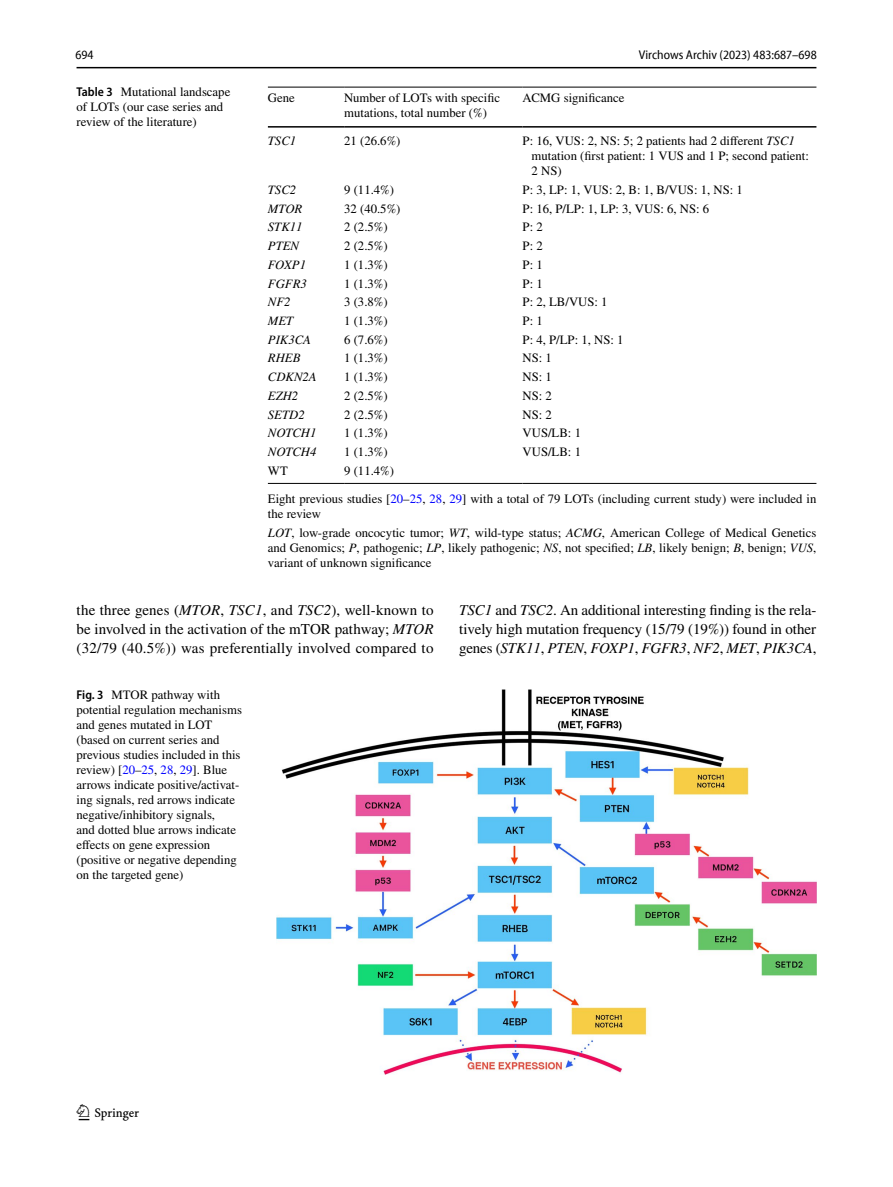
<style>
.page{position:relative;width:893px;height:1187px;background:#fff}
.page>*{position:absolute;margin:0;border:0;box-sizing:border-box;transform-origin:0 0}
.t1{font:22.5px "Springnew Regular 2";color:#000}
.t2{font:15px/18.8px "STIX";color:#000;text-align:justify}
.t3{font:12.75px/15px "STIX";color:#000}
.t4{font:italic 12.75px "STIX";color:#000}
.t5{font:semi-condensed 12.75px "Myriad Pro Unic";color:#000}
.s1{font-family:"Myriad Pro";font-weight:600;font-stretch:semi-condensed}
.s2{font-style:italic}
.s3{color:#00f}
</style>
<div class="page">
<hr style="left:77px;top:67px;width:739px;height:1px;background:#000">
<hr style="left:268px;top:87px;width:76px;height:1px;background:#000">
<hr style="left:268px;top:126px;width:76px;height:2px;background:#000">
<hr style="left:344px;top:87px;width:179px;height:1px;background:#000">
<hr style="left:344px;top:126px;width:179px;height:2px;background:#000">
<hr style="left:523px;top:87px;width:293px;height:1px;background:#000">
<hr style="left:523px;top:126px;width:293px;height:2px;background:#000">
<hr style="left:268px;top:483px;width:76px;height:1px;background:#000">
<hr style="left:344px;top:483px;width:179px;height:1px;background:#000">
<hr style="left:523px;top:483px;width:293px;height:1px;background:#000">
<img style="left:276px;top:689px;width:540px;height:384px">
<p class="t5" style="left:75px;top:50px;width:20px">694</p>
<p class="t5" style="left:639px;top:50px;width:179px">Virchows Archiv (2023) 483:687–698</p>
<p class="t3" style="left:77px;top:85px;width:155px"><span class="s1">Table 3</span> Mutational landscape of LOTs (our case series and review of the literature)</p>
<p class="t3" style="left:268px;top:91px;width:28px">Gene</p>
<p class="t3" style="left:344px;top:91px;width:157px">Number of LOTs with specific mutations, total number (%)</p>
<p class="t3" style="left:523px;top:91px;width:104px">ACMG significance</p>
<p class="t4" style="left:268px;top:132px;width:30px">TSC1</p>
<p class="t3" style="left:344px;top:134px;width:58px">21 (26.6%)</p>
<p class="t3" style="left:532px;top:134px;width:279px;text-indent:-9px">P: 16, VUS: 2, NS: 5; 2 patients had 2 different <span class="s2">TSC1 </span>mutation (first patient: 1 VUS and 1 P; second patient:<br>2 NS)</p>
<p class="t4" style="left:268px;top:181px;width:30px">TSC2</p>
<p class="t3" style="left:344px;top:183px;width:51px">9 (11.4%)</p>
<p class="t3" style="left:523px;top:183px;width:222px">P: 3, LP: 1, VUS: 2, B: 1, B/VUS: 1, NS: 1</p>
<p class="t4" style="left:268px;top:199px;width:36px">MTOR</p>
<p class="t3" style="left:344px;top:202px;width:58px">32 (40.5%)</p>
<p class="t3" style="left:523px;top:202px;width:188px">P: 16, P/LP: 1, LP: 3, VUS: 6, NS: 6</p>
<p class="t4" style="left:268px;top:218px;width:36px">STK11</p>
<p class="t3" style="left:344px;top:220px;width:45px">2 (2.5%)</p>
<p class="t3" style="left:523px;top:220px;width:22px">P: 2</p>
<p class="t4" style="left:268px;top:237px;width:33px">PTEN</p>
<p class="t3" style="left:344px;top:239px;width:45px">2 (2.5%)</p>
<p class="t3" style="left:523px;top:239px;width:22px">P: 2</p>
<p class="t4" style="left:268px;top:256px;width:40px">FOXP1</p>
<p class="t3" style="left:344px;top:258px;width:45px">1 (1.3%)</p>
<p class="t3" style="left:523px;top:258px;width:22px">P: 1</p>
<p class="t4" style="left:268px;top:274px;width:40px">FGFR3</p>
<p class="t3" style="left:344px;top:276px;width:45px">1 (1.3%)</p>
<p class="t3" style="left:523px;top:276px;width:22px">P: 1</p>
<p class="t4" style="left:268px;top:293px;width:24px">NF2</p>
<p class="t3" style="left:344px;top:295px;width:45px">3 (3.8%)</p>
<p class="t3" style="left:523px;top:295px;width:87px">P: 2, LB/VUS: 1</p>
<p class="t4" style="left:268px;top:312px;width:27px">MET</p>
<p class="t3" style="left:344px;top:314px;width:45px">1 (1.3%)</p>
<p class="t3" style="left:523px;top:314px;width:22px">P: 1</p>
<p class="t4" style="left:268px;top:331px;width:44px">PIK3CA</p>
<p class="t3" style="left:344px;top:333px;width:45px">6 (7.6%)</p>
<p class="t3" style="left:523px;top:333px;width:103px">P: 4, P/LP: 1, NS: 1</p>
<p class="t4" style="left:268px;top:349px;width:34px">RHEB</p>
<p class="t3" style="left:344px;top:351px;width:45px">1 (1.3%)</p>
<p class="t3" style="left:523px;top:351px;width:31px">NS: 1</p>
<p class="t4" style="left:268px;top:368px;width:50px">CDKN2A</p>
<p class="t3" style="left:344px;top:370px;width:45px">1 (1.3%)</p>
<p class="t3" style="left:523px;top:370px;width:31px">NS: 1</p>
<p class="t4" style="left:268px;top:387px;width:32px">EZH2</p>
<p class="t3" style="left:344px;top:389px;width:45px">2 (2.5%)</p>
<p class="t3" style="left:523px;top:389px;width:31px">NS: 2</p>
<p class="t4" style="left:268px;top:405px;width:38px">SETD2</p>
<p class="t3" style="left:344px;top:407px;width:45px">2 (2.5%)</p>
<p class="t3" style="left:523px;top:407px;width:31px">NS: 2</p>
<p class="t4" style="left:268px;top:424px;width:50px">NOTCH1</p>
<p class="t3" style="left:344px;top:426px;width:45px">1 (1.3%)</p>
<p class="t3" style="left:523px;top:426px;width:60px">VUS/LB: 1</p>
<p class="t4" style="left:268px;top:443px;width:50px">NOTCH4</p>
<p class="t3" style="left:344px;top:445px;width:45px">1 (1.3%)</p>
<p class="t3" style="left:523px;top:445px;width:60px">VUS/LB: 1</p>
<p class="t3" style="left:268px;top:464px;width:22px">WT</p>
<p class="t3" style="left:344px;top:464px;width:51px">9 (11.4%)</p>
<p class="t3" style="left:268px;top:491px;width:550px">Eight previous studies [<span class="s3">20</span>–<span class="s3">25</span>, <span class="s3">28</span>, <span class="s3">29</span>] with a total of 79 LOTs (including current study) were included in the review</p>
<p class="t3" style="left:268px;top:526px;width:550px;text-align:justify"><span class="s2">LOT</span>, low-grade oncocytic tumor; <span class="s2">WT</span>, wild-type status; <span class="s2">ACMG</span>, American College of Medical Genetics and Genomics; <span class="s2">P</span>, pathogenic; <span class="s2">LP</span>, likely pathogenic; <span class="s2">NS</span>, not specified; <span class="s2">LB</span>, likely benign; <span class="s2">B</span>, benign; <span class="s2">VUS</span>, variant of unknown significance</p>
<p class="t2" style="left:77px;top:602px;width:359px">the three genes (<span class="s2">MTOR</span>, <span class="s2">TSC1</span>, and <span class="s2">TSC2</span>), well-known to be involved in the activation of the mTOR pathway; <span class="s2">MTOR </span>(32/79 (40.5%)) was preferentially involved compared to</p>
<p class="t2" style="left:459px;top:602px;width:359px"><span class="s2">TSC1</span> and <span class="s2">TSC2</span>. An additional interesting finding is the rela&shy;tively high mutation frequency (15/79 (19%)) found in other genes (<span class="s2">STK11</span>, <span class="s2">PTEN</span>, <span class="s2">FOXP1</span>, <span class="s2">FGFR3</span>, <span class="s2">NF2</span>, <span class="s2">MET</span>, <span class="s2">PIK3CA</span>,</p>
<p class="t3" style="left:77px;top:688px;width:167px"><span class="s1">Fig. 3</span> MTOR pathway with potential regulation mechanisms and genes mutated in LOT (based on current series and previous studies included in this review) [<span class="s3">20</span>–<span class="s3">25</span>, <span class="s3">28</span>, <span class="s3">29</span>]. Blue arrows indicate positive/activat&shy;ing signals, red arrows indicate negative/inhibitory signals,<br>and dotted blue arrows indicate effects on gene expression (positive or negative depending on the targeted gene)</p>
<h1 class="t1" style="left:79px;top:1104px;width:62px">1 3</h1>
</div>
